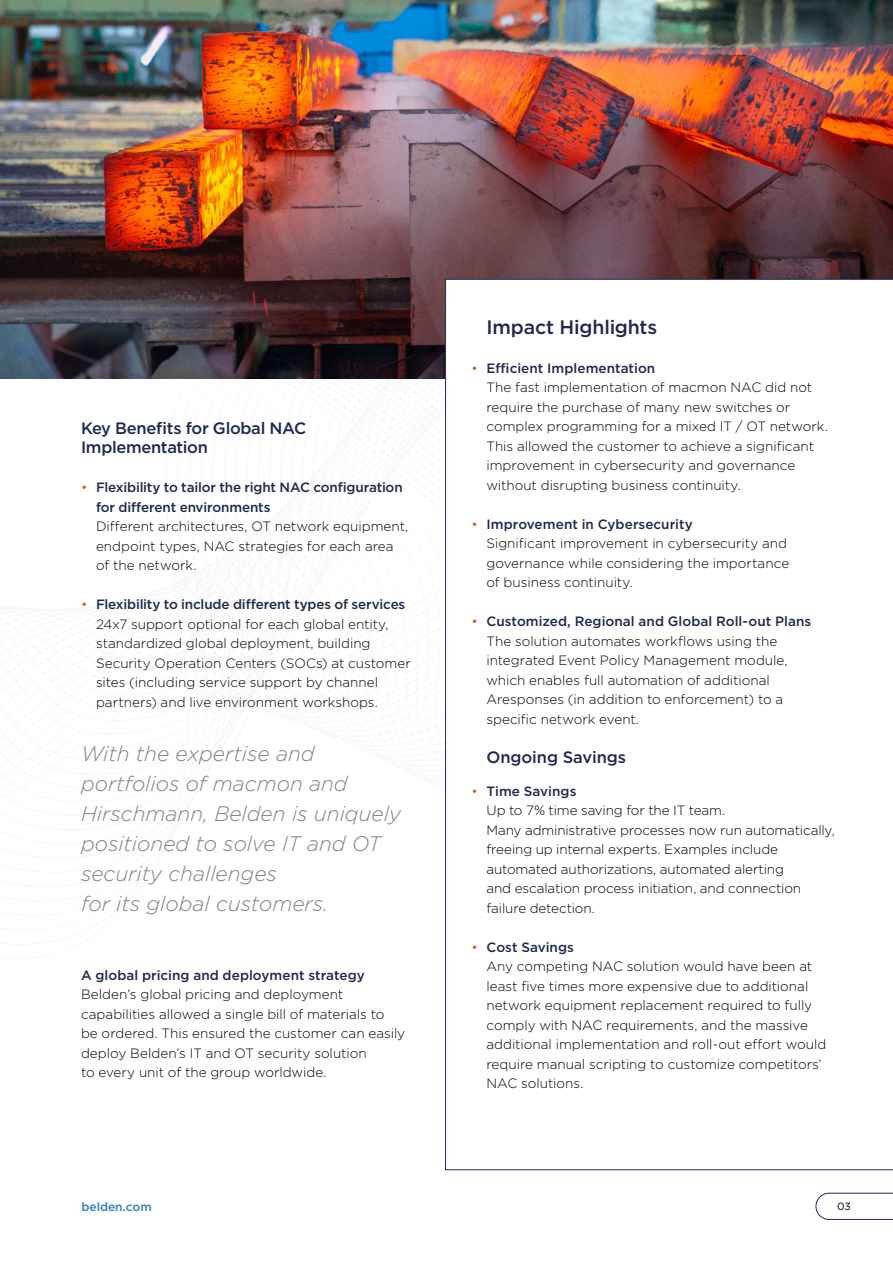
<style>
.page{position:relative;width:893px;height:1263px;background:#fff}
.page>*{position:absolute;margin:0;border:0;box-sizing:border-box;transform-origin:0 0}
.t1{font:italic 300 21px/30px "Gotham";color:#818281}
.t2{font:500 19.5px "Gotham";letter-spacing:-.01em;color:#1e2851}
.t3{font:500 16.5px/19.5px "Gotham";letter-spacing:-.02em;color:#1e2851}
.t4{font:300 13.5px/19.5px "Gotham";letter-spacing:-.005em;color:#000}
.t5{font:500 13.5px/19.5px "Gotham";letter-spacing:-.01em;color:#1e2851}
.t6{font:500 12px "Gotham";letter-spacing:-.005em;color:#2c80bc}
.t7{font:10.5px "Gotham";color:#000}
.s1{font-weight:300;color:#d65c0d}
.s2{color:#d65c0d}
.s3{font-weight:500;color:#1e2851}
</style>
<div class="page">
<img style="left:0;top:0;width:893px;height:378px">
<svg style="left:445px;top:279px;width:448px;height:891px"></svg>
<svg style="left:816px;top:1193px;width:77px;height:27px"></svg>
<p class="t3" style="left:81px;top:418px;width:227px">Key Benefits for Global NAC<br>Implementation</p>
<p class="t5" style="left:96px;top:477px;width:308px;text-indent:-15px"><span class="s1">•</span> Flexibility to tailor the right NAC configuration for different environments</p>
<p class="t4" style="left:96px;top:516px;width:314px">Different architectures, OT network equipment, endpoint types, NAC strategies for each area of the network.</p>
<p class="t4" style="left:96px;top:594px;width:316px;text-indent:-15px"><span class="s2">•</span> <span class="s3">Flexibility to include different types of services </span>24x7 support optional for each global entity, standardized global deployment, building Security Operation Centers (SOCs) at customer sites (including service support by channel partners) and live environment workshops.</p>
<h1 class="t1" style="left:81px;top:738px;width:321px">With the expertise and portfolios of macmon and<br>Hirschmann, Belden is uniquely positioned to solve IT and OT security challenges<br>for its global customers.</h1>
<p class="t5" style="left:81px;top:965px;width:285px">A global pricing and deployment strategy</p>
<p class="t4" style="left:81px;top:984px;width:326px">Belden’s global pricing and deployment capabilities allowed a single bill of materials to<br>be ordered. This ensured the customer can easily deploy Belden’s IT and OT security solution<br>to every unit of the group worldwide.</p>
<h2 class="t2" style="left:486px;top:314px;width:172px">Impact Highlights</h2>
<p class="t4" style="left:486px;top:358px;width:343px;text-indent:-15px"><span class="s2">•</span> <span class="s3">Efficient Implementation<br></span>The fast implementation of macmon NAC did not require the purchase of many new switches or complex programming for a mixed IT / OT network.<br>This allowed the customer to achieve a significant improvement in cybersecurity and governance without disrupting business continuity.</p>
<p class="t4" style="left:486px;top:514px;width:304px;text-indent:-15px"><span class="s2">•</span> <span class="s3">Improvement in Cybersecurity<br></span>Significant improvement in cybersecurity and governance while considering the importance of business continuity.</p>
<p class="t4" style="left:486px;top:611px;width:326px;text-indent:-15px"><span class="s2">•</span> <span class="s3">Customized, Regional and Global Roll-out Plans </span>The solution automates workflows using the integrated Event Policy Management module, which enables full automation of additional Aresponses (in addition to enforcement) to a specific network event.</p>
<p class="t3" style="left:486px;top:747px;width:141px">Ongoing Savings</p>
<p class="t4" style="left:486px;top:781px;width:350px;text-indent:-15px"><span class="s2">•</span> <span class="s3">Time Savings<br></span>Up to 7% time saving for the IT team.<br>Many administrative processes now run automatically, freeing up internal experts. Examples include automated authorizations, automated alerting<br>and escalation process initiation, and connection failure detection.</p>
<p class="t4" style="left:486px;top:937px;width:341px;text-indent:-15px"><span class="s2">•</span> <span class="s3">Cost Savings<br></span>Any competing NAC solution would have been at least five times more expensive due to additional network equipment replacement required to fully comply with NAC requirements, and the massive additional implementation and roll-out effort would require manual scripting to customize competitors’ NAC solutions.</p>
<p class="t6" style="left:82px;top:1198px;width:72px">belden.com</p>
<p class="t7" style="left:837px;top:1199px;width:15px">03</p>
</div>
